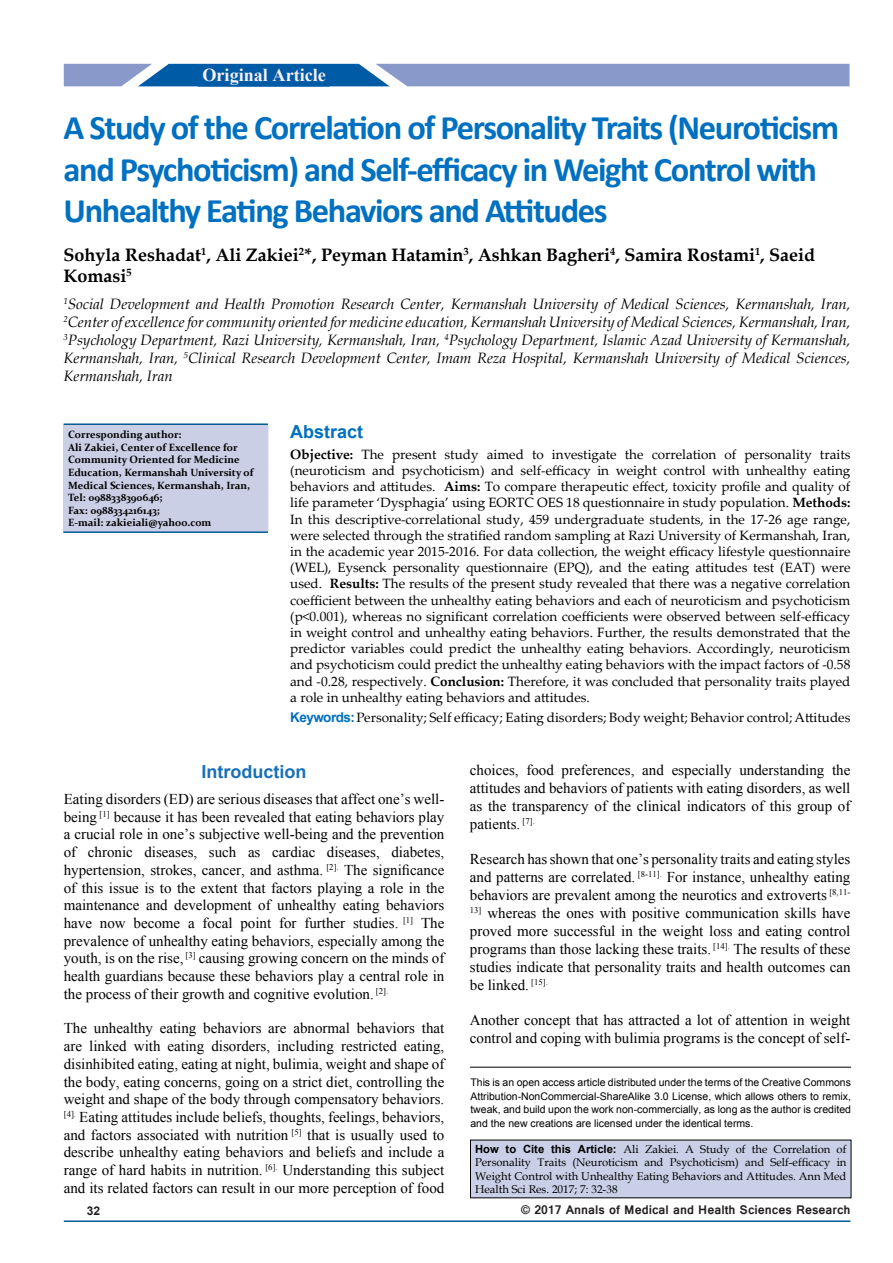
<style>
.page{position:relative;width:893px;height:1263px;background:#fff}
.page>*{position:absolute;margin:0;border:0;box-sizing:border-box;transform-origin:0 0}
.t1{font:700 34.5px/41.4px "Calibri";letter-spacing:-.04em;color:#0070c0}
.t2{font:700 18.75px "Times New Roman";color:#fff}
.t3{font:700 18.15px "Times New Roman";color:#f9eff6}
.t4{font:700 18px/21.6px "Book Antiqua";color:#000}
.t5{font:700 18px "Arial";color:#1870b8}
.t6{font:700 18px "Arial";color:#0070c0}
.t7{font:15px/17.7px "Times New Roman";color:#000;text-align:justify}
.t8{font:italic 15px/18px "Book Antiqua";color:#000;text-align:justify}
.t9{font:13.5px/16.2px "Palatino Linotype";color:#000;text-align:justify}
.t10{font:700 13.5px "Vrinda";color:#231f20}
.t11{font:700 12px "Arial";color:#231f20}
.t12{font:11.25px/13.5px "Book Antiqua";color:#000;text-align:justify}
.t13{font:10.5px/13.5px "Arial";color:#000;text-align:justify}
.t14{font:700 10.5px/12.6px "Constantia";color:#000}
.s1{font-weight:700}
.s2{font-family:"Arial";font-weight:700;color:#0070c0}
.s3{font-family:"Arial";font-weight:700}
</style>
<div class="page">
<svg style="left:64px;top:64px;width:785px;height:22px;background:#7a95c7"></svg>
<hr style="left:64px;top:1220px;width:786px;height:2px;background:#005a96">
<div style="left:198px;top:65px;width:131px;height:22px;background:#005ba6;border:2px solid #005ba6"></div>
<div style="left:470px;top:1140px;width:381px;height:58px;background:#c9cfe7"></div>
<hr style="left:470px;top:1067px;width:381px;height:1px;background:#000">
<div style="left:64px;top:425px;width:204px;height:106px;background:#cacfe6"></div>
<hr style="left:63px;top:531px;width:205px;height:2px;background:#005a96">
<hr style="left:64px;top:423px;width:204px;height:2px;background:#005a96">
<p class="t2" style="left:201px;top:61px;width:129px">Original Article</p>
<p class="t3" style="left:202px;top:62px;width:125px">Original Article</p>
<h1 class="t1" style="left:64px;top:107px;width:777px">A Study of the Correlation of Personality Traits (Neuroticism and Psychoticism) and Self-efficacy in Weight Control with<br>Unhealthy Eating Behaviors and Attitudes</h1>
<p class="t4" style="left:64px;top:244px;width:753px">Sohyla Reshadat<sup>1</sup>, Ali Zakiei<sup>2</sup>*, Peyman Hatamin<sup>3</sup>, Ashkan Bagheri<sup>4</sup>, Samira Rostami<sup>1</sup>, Saeid<br>Komasi<sup>5</sup></p>
<p class="t8" style="left:64px;top:294px;width:788px"><sup>1</sup>Social Development and Health Promotion Research Center, Kermanshah University of Medical Sciences, Kermanshah, Iran, <sup>2</sup>Center of excellence for community oriented for medicine education, Kermanshah University of Medical Sciences, Kermanshah, Iran, <sup>3</sup>Psychology Department, Razi University, Kermanshah, Iran, <sup>4</sup>Psychology Department, Islamic Azad University of Kermanshah, Kermanshah, Iran, <sup>5</sup>Clinical Research Development Center, Imam Reza Hospital, Kermanshah University of Medical Sciences, Kermanshah, Iran</p>
<p class="t14" style="left:68px;top:428px;width:187px">Corresponding author:<br>Ali Zakiei, Center of Excellence for<br>Community Oriented for Medicine<br>Education, Kermanshah University of<br>Medical Sciences, Kermanshah, Iran,<br>Tel: 0988338390646;<br>Fax: 0988334216143;<br>E-mail: zakieiali@yahoo.com</p>
<p class="t6" style="left:290px;top:420px;width:75px">Abstract</p>
<p class="t9" style="left:290px;top:445px;width:562px"><span class="s1">Objective:</span> The present study aimed to investigate the correlation of personality traits (neuroticism and psychoticism) and self-efficacy in weight control with unhealthy eating behaviors and attitudes. <span class="s1">Aims:</span> To compare therapeutic effect, toxicity profile and quality of life parameter ‘Dysphagia’ using EORTC OES 18 questionnaire in study population. <span class="s1">Methods:<br></span>In this descriptive-correlational study, 459 undergraduate students, in the 17-26 age range, were selected through the stratified random sampling at Razi University of Kermanshah, Iran, in the academic year 2015-2016. For data collection, the weight efficacy lifestyle questionnaire (WEL), Eysenck personality questionnaire (EPQ), and the eating attitudes test (EAT) were used. <span class="s1">Results:</span> The results of the present study revealed that there was a negative correlation coefficient between the unhealthy eating behaviors and each of neuroticism and psychoticism (p&lt;0.001), whereas no significant correlation coefficients were observed between self-efficacy in weight control and unhealthy eating behaviors. Further, the results demonstrated that the predictor variables could predict the unhealthy eating behaviors. Accordingly, neuroticism and psychoticism could predict the unhealthy eating behaviors with the impact factors of -0.58 and -0.28, respectively. <span class="s1">Conclusion:</span> Therefore, it was concluded that personality traits played a role in unhealthy eating behaviors and attitudes.</p>
<p class="t9" style="left:290px;top:709px;width:562px"><span class="s2">Keywords:</span> Personality; Self efficacy; Eating disorders; Body weight; Behavior control; Attitudes</p>
<p class="t5" style="left:202px;top:759px;width:106px">Introduction</p>
<p class="t7" style="left:64px;top:790px;width:382px">Eating disorders (ED) are serious diseases that affect one’s well&shy;being <sup>[1]</sup> because it has been revealed that eating behaviors play a crucial role in one’s subjective well-being and the prevention of chronic diseases, such as cardiac diseases, diabetes, hypertension, strokes, cancer, and asthma. <sup>[2].</sup> The significance of this issue is to the extent that factors playing a role in the maintenance and development of unhealthy eating behaviors have now become a focal point for further studies. <sup>[1]</sup> The prevalence of unhealthy eating behaviors, especially among the youth, is on the rise, <sup>[3]</sup> causing growing concern on the minds of health guardians because these behaviors play a central role in the process of their growth and cognitive evolution. <sup>[2].</sup></p>
<p class="t7" style="left:64px;top:1019px;width:382px">The unhealthy eating behaviors are abnormal behaviors that are linked with eating disorders, including restricted eating, disinhibited eating, eating at night, bulimia, weight and shape of the body, eating concerns, going on a strict diet, controlling the weight and shape of the body through compensatory behaviors. <sup>[4].</sup> Eating attitudes include beliefs, thoughts, feelings, behaviors, and factors associated with nutrition <sup>[5]</sup> that is usually used to describe unhealthy eating behaviors and beliefs and include a range of hard habits in nutrition. <sup>[6].</sup> Understanding this subject and its related factors can result in our more perception of food</p>
<p class="t7" style="left:470px;top:761px;width:382px">choices, food preferences, and especially understanding the attitudes and behaviors of patients with eating disorders, as well as the transparency of the clinical indicators of this group of patients. <sup>[7].</sup></p>
<p class="t7" style="left:470px;top:850px;width:382px">Research has shown that one’s personality traits and eating styles and patterns are correlated. <sup>[8-11].</sup> For instance, unhealthy eating behaviors are prevalent among the neurotics and extroverts <sup>[8,11- 13]</sup> whereas the ones with positive communication skills have proved more successful in the weight loss and eating control programs than those lacking these traits. <sup>[14].</sup> The results of these studies indicate that personality traits and health outcomes can be linked. <sup>[15].</sup></p>
<p class="t7" style="left:470px;top:1011px;width:382px">Another concept that has attracted a lot of attention in weight control and coping with bulimia programs is the concept of self-</p>
<p class="t13" style="left:470px;top:1076px;width:382px">This is an open access article distributed under the terms of the Creative Commons Attribution‑NonCommercial‑ShareAlike 3.0 License, which allows others to remix, tweak, and build upon the work non‑commercially, as long as the author is credited and the new creations are licensed under the identical terms.</p>
<p class="t12" style="left:475px;top:1142px;width:373px"><span class="s3">How to Cite this Article:</span> Ali Zakiei. A Study of the Correlation of Personality Traits (Neuroticism and Psychoticism) and Self-efficacy in Weight Control with Unhealthy Eating Behaviors and Attitudes. Ann Med Health Sci Res. 2017; 7: 32-38</p>
<p class="t11" style="left:87px;top:1203px;width:15px">32</p>
<p class="t10" style="left:521px;top:1201px;width:331px">© 2017 Annals of Medical and Health Sciences Research</p>
</div>
